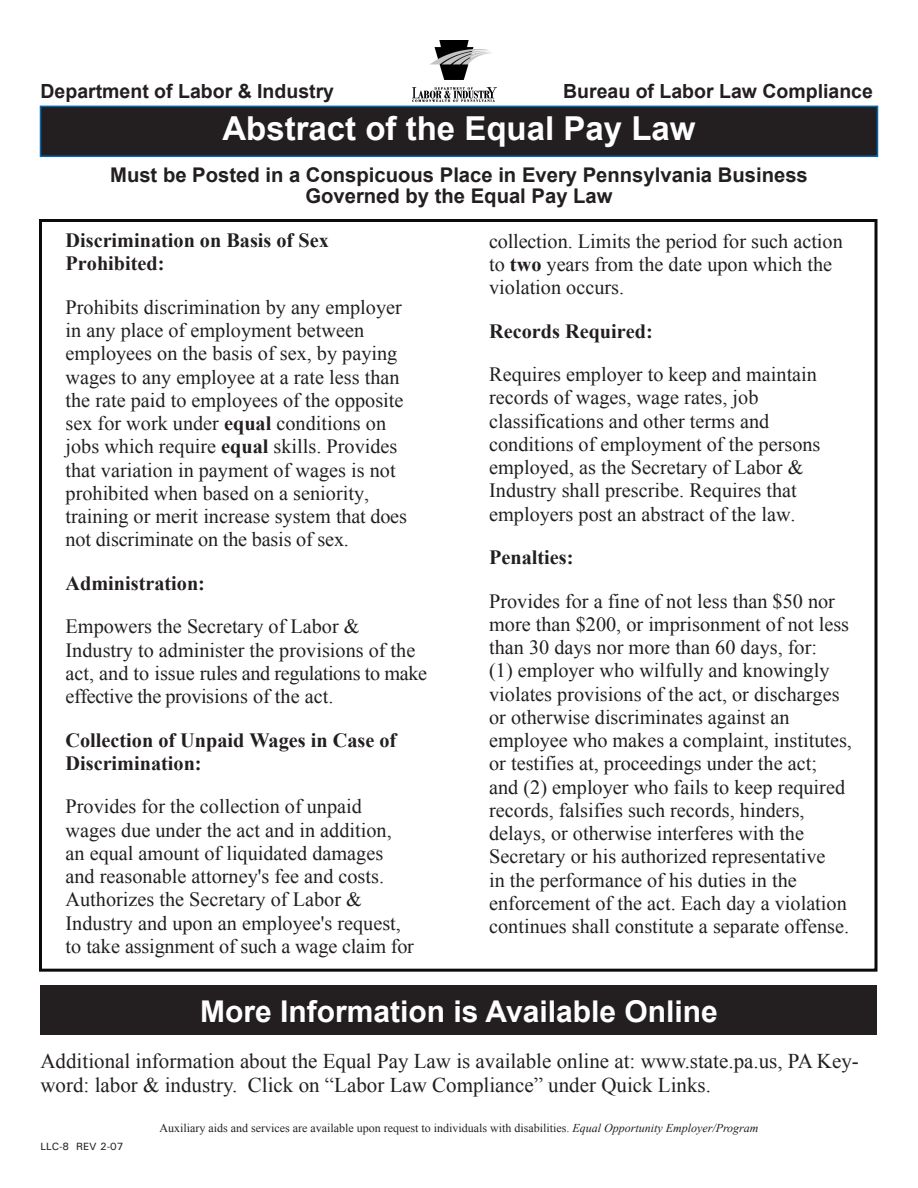
<style>
.page{position:relative;width:918px;height:1188px;background:#fff}
.page>*{position:absolute;margin:0;border:0;box-sizing:border-box;transform-origin:0 0}
.t1{font:700 33px "Arial";color:#fff}
.t2{font:700 30px "Arial";color:#fff}
.t3{font:21px/24px "Times New Roman";color:#231f20}
.t4{font:20.25px/23.2px "Times New Roman";color:#231f20}
.t5{font:700 20.25px/23.2px "Times New Roman";color:#231f20}
.t6{font:700 20.25px/21px "Arial";color:#231f20;text-align:center}
.t7{font:700 19.5px "Arial";color:#231f20}
.t8{font:12px "Times New Roman";color:#231f20}
.t9{font:10.5px "Univers ATT";color:#231f20}
.s1{font-weight:700}
.s2{font-style:italic}
</style>
<div class="page">
<div style="left:40px;top:985px;width:838px;height:50px;background:#231f20"></div>
<div style="left:40px;top:106px;width:838px;height:50px;background:#231f20"></div>
<div style="left:40px;top:106px;width:838px;height:51px;border:2px solid #0168b3"></div>
<img style="left:412px;top:40px;width:85px;height:62px">
<div style="left:39px;top:219px;width:839px;height:753px;border:3px solid #090c09"></div>
<p class="t7" style="left:40px;top:78px;width:295px">Department of Labor &amp; Industry</p>
<p class="t7" style="left:563px;top:78px;width:311px">Bureau of Labor Law Compliance</p>
<h1 class="t1" style="left:222px;top:106px;width:475px">Abstract of the Equal Pay Law</h1>
<p class="t6" style="left:110px;top:165px;width:699px">Must be Posted in a Conspicuous Place in Every Pennsylvania Business<br>Governed by the Equal Pay Law</p>
<p class="t5" style="left:66px;top:228px;width:265px">Discrimination on Basis of Sex<br>Prohibited:</p>
<p class="t4" style="left:66px;top:295px;width:343px">Prohibits discrimination by any employer in any place of employment between employees on the basis of sex, by paying wages to any employee at a rate less than the rate paid to employees of the opposite sex for work under <span class="s1">equal</span> conditions on jobs which require <span class="s1">equal</span> skills. Provides that variation in payment of wages is not prohibited when based on a seniority, training or merit increase system that does not discriminate on the basis of sex.</p>
<p class="t5" style="left:66px;top:571px;width:141px">Administration:</p>
<p class="t4" style="left:66px;top:615px;width:363px">Empowers the Secretary of Labor &amp; Industry to administer the provisions of the act, and to issue rules and regulations to make effective the provisions of the act.</p>
<p class="t5" style="left:66px;top:728px;width:332px">Collection of Unpaid Wages in Case of<br>Discrimination:</p>
<p class="t4" style="left:66px;top:795px;width:350px">Provides for the collection of unpaid wages due under the act and in addition, an equal amount of liquidated damages and reasonable attorney's fee and costs.<br>Authorizes the Secretary of Labor &amp; Industry and upon an employee's request, to take assignment of such a wage claim for</p>
<p class="t4" style="left:489px;top:229px;width:355px">collection. Limits the period for such action to <span class="s1">two</span> years from the date upon which the violation occurs.</p>
<p class="t5" style="left:489px;top:319px;width:165px">Records Required:</p>
<p class="t4" style="left:489px;top:362px;width:333px">Requires employer to keep and maintain records of wages, wage rates, job classifications and other terms and conditions of employment of the persons employed, as the Secretary of Labor &amp; Industry shall prescribe. Requires that employers post an abstract of the law.</p>
<p class="t5" style="left:489px;top:545px;width:86px">Penalties:</p>
<p class="t4" style="left:489px;top:589px;width:364px">Provides for a fine of not less than $50 nor more than $200, or imprisonment of not less than 30 days nor more than 60 days, for:<br>(1) employer who wilfully and knowingly violates provisions of the act, or discharges or otherwise discriminates against an employee who makes a complaint, institutes, or testifies at, proceedings under the act;<br>and (2) employer who fails to keep required records, falsifies such records, hinders, delays, or otherwise interferes with the Secretary or his authorized representative<br>in the performance of his duties in the enforcement of the act. Each day a violation continues shall constitute a separate offense.</p>
<h2 class="t2" style="left:200px;top:991px;width:519px">More Information is Available Online</h2>
<p class="t3" style="left:40px;top:1048px;width:820px">Additional information about the Equal Pay Law is available online at: www.state.pa.us, PA Key&shy;word: labor &amp; industry. Click on “Labor Law Compliance” under Quick Links.</p>
<p class="t8" style="left:159px;top:1120px;width:601px">Auxiliary aids and services are available upon request to individuals with disabilities. <span class="s2">Equal Opportunity Employer/Program</span></p>
<p class="t9" style="left:40px;top:1140px;width:84px">LLC-8 REV 2-07</p>
</div>
